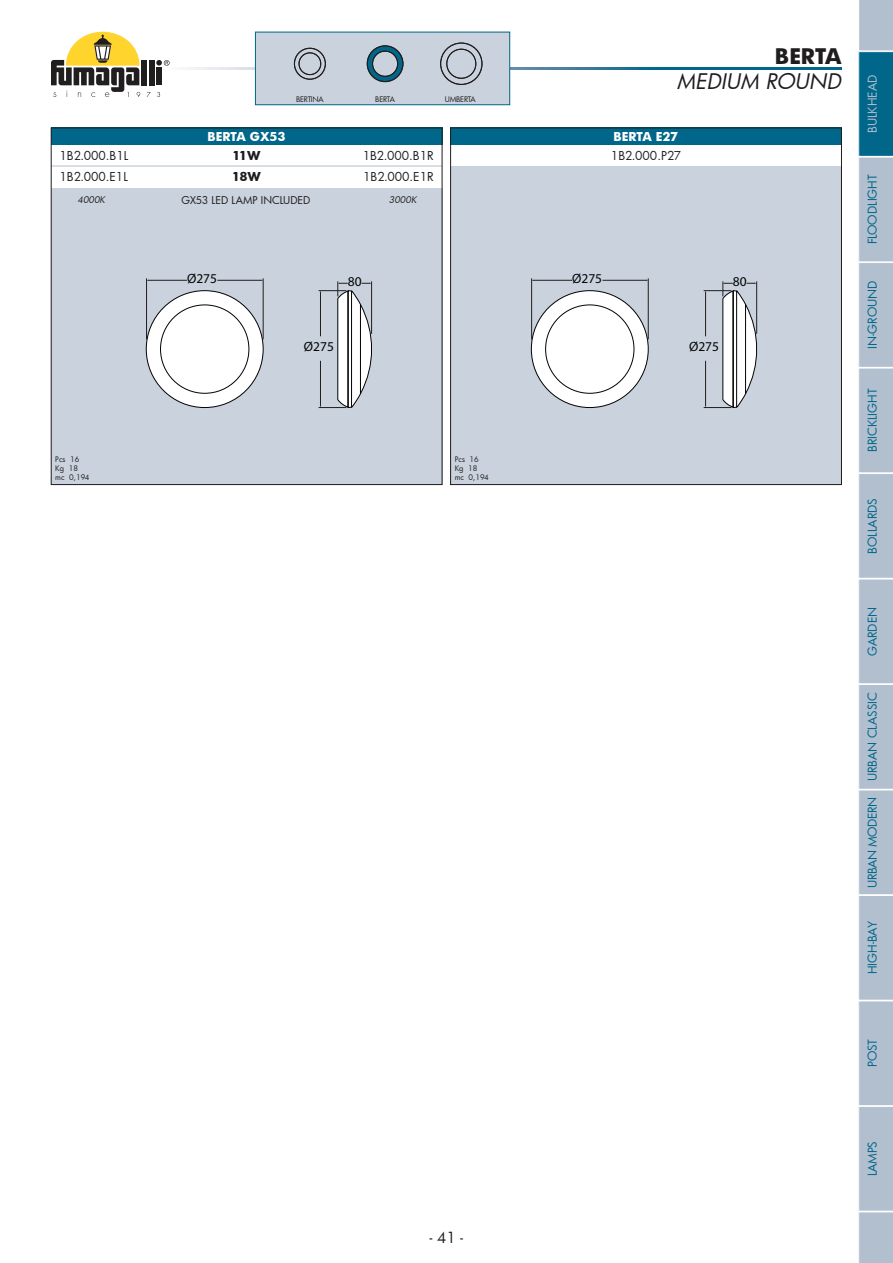
<style>
.page{position:relative;width:893px;height:1263px;background:#fff}
.page>*{position:absolute;margin:0;border:0;box-sizing:border-box;transform-origin:0 0}
.t1{font:italic 21px "Futura";color:#1f1d1d}
.t2{font:700 21px "Futura";letter-spacing:-.005em;color:#1f1d1d}
.t3{font:15px "Futura";color:#1f1d1d}
.t4{font:13.5px "Myriad";color:#020303}
.t5{font:12px "Futura";color:#00668a}
.t6{font:12px "Futura";color:#1f1d1d}
.t7{font:700 12px "Futura";color:#fff}
.t8{font:12px "Futura";letter-spacing:-.03em;color:#00668a}
.t9{font:12px "Futura";color:#b2bfcf}
.t10{font:700 12px "Futura";letter-spacing:-.04em;color:#1f1d1d}
.t11{font:10.5px "Futura";color:#1f1d1d}
.t12{font:italic 9px "Futura";color:#1f1d1d}
.t13{font:7.5px/9px "Futura";color:#1f1d1d}
.t14{font:7.5px "Futura";letter-spacing:-.025em;color:#1f1d1d}
</style>
<div class="page">
<svg style="left:154px;top:67px;width:688px;height:3px"></svg>
<div style="left:141px;top:60px;width:6px;height:25px;background:#211e1e"></div>
<div style="left:149px;top:60px;width:5px;height:25px;background:#211e1e"></div>
<div style="left:156px;top:67px;width:6px;height:18px;background:#211e1e"></div>
<svg style="left:156px;top:60px;width:14px;height:6px"></svg>
<svg style="left:157px;top:92px;width:3px;height:5px"></svg>
<svg style="left:51px;top:32px;width:89px;height:65px"></svg>
<div style="left:255px;top:32px;width:255px;height:73px;background:#cad2dd"></div>
<div style="left:255px;top:32px;width:255px;height:73px;border:1px solid #00668a"></div>
<div style="left:51px;top:128px;width:391px;height:357px;background:#cad2dd"></div>
<div style="left:450px;top:128px;width:392px;height:357px;background:#cad2dd"></div>
<div style="left:450px;top:145px;width:392px;height:21px;background:#fff"></div>
<div style="left:51px;top:128px;width:391px;height:17px;background:#00668a"></div>
<div style="left:450px;top:128px;width:392px;height:17px;background:#00668a"></div>
<svg style="left:368px;top:47px;width:34px;height:34px"></svg>
<div style="left:367px;top:46px;width:36px;height:36px;border:2px solid #00668a;border-radius:50%"></div>
<div style="left:371px;top:50px;width:28px;height:28px;border:2px solid #00668a;border-radius:50%"></div>
<div style="left:294px;top:48px;width:31px;height:31px;border:1px solid #1f1d1d;border-radius:50%"></div>
<div style="left:294px;top:48px;width:32px;height:31px;border:1px solid #1f1d1d;border-radius:50%"></div>
<div style="left:299px;top:53px;width:22px;height:22px;border:1px solid #1f1d1d;border-radius:50%"></div>
<div style="left:372px;top:51px;width:26px;height:26px;border:1px solid #1f1d1d;border-radius:50%"></div>
<div style="left:367px;top:46px;width:36px;height:36px;border:1px solid #1f1d1d;border-radius:50%"></div>
<div style="left:372px;top:51px;width:26px;height:25px;border:1px solid #1f1d1d;border-radius:50%"></div>
<div style="left:446px;top:49px;width:30px;height:30px;border:1px solid #1f1d1d;border-radius:50%"></div>
<div style="left:441px;top:43px;width:41px;height:41px;border:1px solid #1f1d1d;border-radius:50%"></div>
<div style="left:440px;top:43px;width:42px;height:42px;border:1px solid #1f1d1d;border-radius:50%"></div>
<div style="left:447px;top:49px;width:29px;height:29px;border:1px solid #1f1d1d;border-radius:50%"></div>
<div style="left:450px;top:128px;width:392px;height:357px;border:1px solid #1f1d1d"></div>
<div style="left:51px;top:145px;width:391px;height:42px;background:#fff"></div>
<hr style="left:51px;top:166px;width:391px;height:1px;background:#b2bfcf">
<div style="left:146px;top:291px;width:117px;height:117px;background:#fff;border-radius:50%"></div>
<hr style="left:146px;top:278px;width:1px;height:61px;background:#211e1e">
<hr style="left:263px;top:278px;width:1px;height:61px;background:#211e1e">
<hr style="left:148px;top:280px;width:39px;height:1px;background:#211e1e">
<hr style="left:217px;top:280px;width:44px;height:1px;background:#211e1e">
<div style="left:531px;top:291px;width:117px;height:117px;background:#fff;border-radius:50%"></div>
<hr style="left:531px;top:278px;width:1px;height:61px;background:#211e1e">
<hr style="left:648px;top:278px;width:1px;height:61px;background:#211e1e">
<hr style="left:533px;top:280px;width:39px;height:1px;background:#211e1e">
<hr style="left:602px;top:280px;width:44px;height:1px;background:#211e1e">
<svg style="left:319px;top:281px;width:54px;height:127px"></svg>
<svg style="left:704px;top:281px;width:54px;height:127px"></svg>
<div style="left:51px;top:128px;width:391px;height:357px;border:1px solid #1f1d1d"></div>
<svg style="left:858px;top:0;width:35px;height:1263px;background:#a7bacb"></svg>
<h1 class="t2" style="left:775px;top:41px;width:68px">BERTA</h1>
<p class="t14" style="left:296px;top:94px;width:29px">BERTINA</p>
<p class="t14" style="left:375px;top:94px;width:21px">BERTA</p>
<p class="t14" style="left:445px;top:94px;width:33px">UMBERTA</p>
<h1 class="t1" style="left:676px;top:67px;width:170px">MEDIUM ROUND</h1>
<p class="t7" style="left:208px;top:128px;width:79px">BERTA GX53</p>
<p class="t7" style="left:614px;top:128px;width:66px">BERTA E27</p>
<p class="t6" style="left:60px;top:147px;width:70px">1B2.000.B1L</p>
<p class="t10" style="left:232px;top:147px;width:30px">11W</p>
<p class="t6" style="left:363px;top:147px;width:72px">1B2.000.B1R</p>
<p class="t6" style="left:60px;top:169px;width:70px">1B2.000.E1L</p>
<p class="t10" style="left:232px;top:168px;width:30px">18W</p>
<p class="t6" style="left:363px;top:169px;width:72px">1B2.000.E1R</p>
<p class="t12" style="left:78px;top:194px;width:29px">4000K</p>
<p class="t12" style="left:389px;top:194px;width:29px">3000K</p>
<p class="t11" style="left:181px;top:193px;width:130px">GX53 LED LAMP INCLUDED</p>
<p class="t6" style="left:611px;top:147px;width:72px">1B2.000.P27</p>
<p class="t4" style="left:187px;top:273px;width:32px">Ø275</p>
<p class="t4" style="left:348px;top:276px;width:15px">80</p>
<p class="t4" style="left:572px;top:273px;width:32px">Ø275</p>
<p class="t4" style="left:304px;top:342px;width:32px">Ø275</p>
<p class="t4" style="left:733px;top:276px;width:15px">80</p>
<p class="t4" style="left:689px;top:342px;width:32px">Ø275</p>
<p class="t13" style="left:55px;top:455px;width:36px">Pcs 16<br>Kg 18<br>mc 0,194</p>
<p class="t13" style="left:455px;top:455px;width:36px">Pcs 16<br>Kg 18<br>mc 0,194</p>
<p class="t9" style="left:864px;top:133px;width:60px;rotate:-90deg">BULKHEAD</p>
<p class="t5" style="left:864px;top:244px;width:71px;rotate:-90deg">FLOODLIGHT</p>
<p class="t5" style="left:864px;top:349px;width:70px;rotate:-90deg">IN-GROUND</p>
<p class="t5" style="left:864px;top:452px;width:65px;rotate:-90deg">BRICKLIGHT</p>
<p class="t5" style="left:864px;top:554px;width:57px;rotate:-90deg">BOLLARDS</p>
<p class="t5" style="left:864px;top:656px;width:50px;rotate:-90deg">GARDEN</p>
<p class="t5" style="left:864px;top:781px;width:90px;rotate:-90deg">URBAN CLASSIC</p>
<p class="t8" style="left:864px;top:888px;width:93px;rotate:-90deg">URBAN MODERN</p>
<p class="t5" style="left:864px;top:974px;width:55px;rotate:-90deg">HIGH-BAY</p>
<p class="t5" style="left:864px;top:1067px;width:29px;rotate:-90deg">POST</p>
<p class="t3" style="left:429px;top:1227px;width:35px">- 41 -</p>
<p class="t5" style="left:864px;top:1176px;width:36px;rotate:-90deg">LAMPS</p>
</div>
